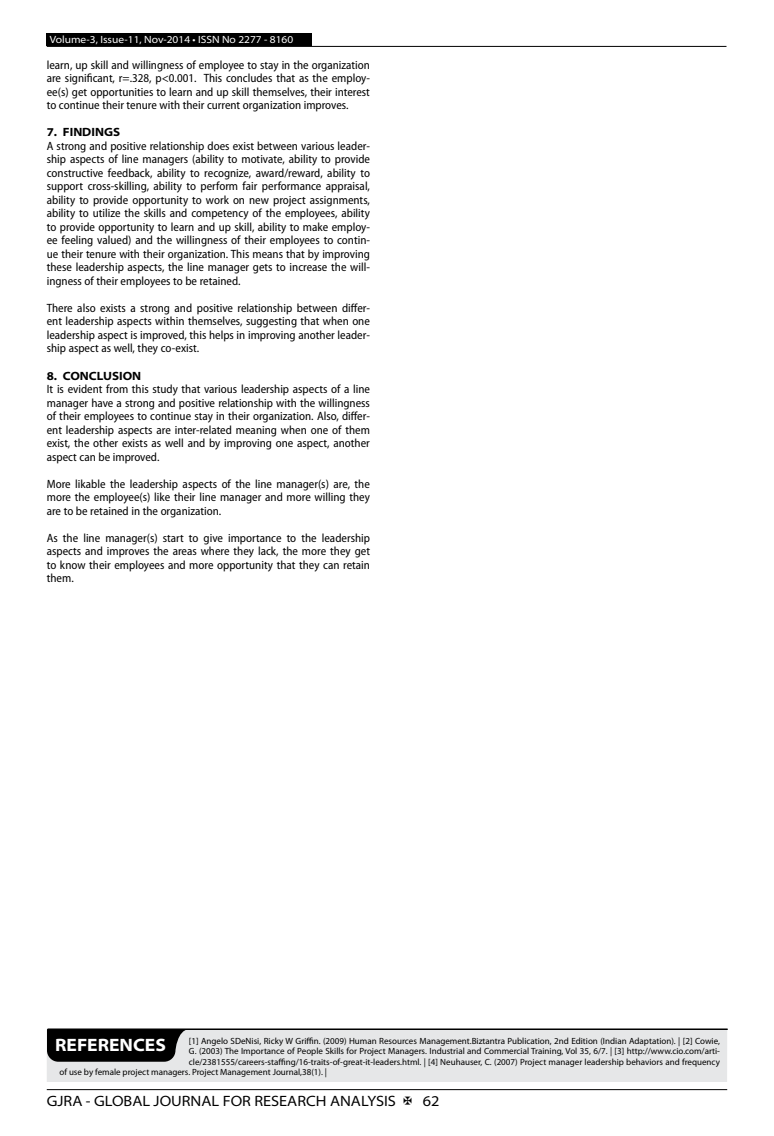
<style>
.page{position:relative;width:774px;height:1136px;background:#fff}
.page>*{position:absolute;margin:0;border:0;box-sizing:border-box;transform-origin:0 0}
.t1{font:700 semi-expanded 18px "Myriad Pro";color:#fff}
.t2{font:semi-expanded 15px "Myriad Pro";color:#000}
.t3{font:semi-condensed 12px/13.5px "Myriad Pro";color:#000;text-align:justify}
.t4{font:700 semi-expanded 12px "Myriad Pro";color:#000}
.t5{font:semi-expanded 10.5px "Myriad Pro";color:#fff}
.t6{font:9px "Myriad Pro";color:#000}
</style>
<div class="page">
<hr style="left:47px;top:1089px;width:680px;height:1px;background:#000">
<div style="left:47px;top:33px;width:265px;height:13px;background:#000"></div>
<hr style="left:47px;top:46px;width:679px;height:1px;background:#000">
<div style="left:47px;top:1028px;width:680px;height:53px;background:#e6e7e8"></div>
<hr style="left:48px;top:1028px;width:679px;height:1px;background:#000">
<svg style="left:47px;top:1028px;width:142px;height:33px;background:#171717"></svg>
<p class="t5" style="left:50px;top:34px;width:245px">Volume-3, Issue-11, Nov-2014 • ISSN No 2277 - 8160</p>
<p class="t3" style="left:47px;top:58px;width:325px">learn, up skill and willingness of employee to stay in the organization are significant, r=.328, p&lt;0.001. This concludes that as the employ&shy;ee(s) get opportunities to learn and up skill themselves, their interest to continue their tenure with their current organization improves.</p>
<p class="t4" style="left:47px;top:125px;width:75px">7. FINDINGS</p>
<p class="t3" style="left:47px;top:139px;width:325px">A strong and positive relationship does exist between various leader&shy;ship aspects of line managers (ability to motivate, ability to provide constructive feedback, ability to recognize, award/reward, ability to support cross-skilling, ability to perform fair performance appraisal, ability to provide opportunity to work on new project assignments, ability to utilize the skills and competency of the employees, ability to provide opportunity to learn and up skill, ability to make employ&shy;ee feeling valued) and the willingness of their employees to contin&shy;ue their tenure with their organization. This means that by improving these leadership aspects, the line manager gets to increase the will&shy;ingness of their employees to be retained.</p>
<p class="t3" style="left:47px;top:301px;width:325px">There also exists a strong and positive relationship between differ&shy;ent leadership aspects within themselves, suggesting that when one leadership aspect is improved, this helps in improving another leader&shy;ship aspect as well, they co-exist.</p>
<p class="t4" style="left:47px;top:368px;width:96px">8. CONCLUSION</p>
<p class="t3" style="left:47px;top:382px;width:325px">It is evident from this study that various leadership aspects of a line manager have a strong and positive relationship with the willingness of their employees to continue stay in their organization. Also, differ&shy;ent leadership aspects are inter-related meaning when one of them exist, the other exists as well and by improving one aspect, another aspect can be improved.</p>
<p class="t3" style="left:47px;top:477px;width:325px">More likable the leadership aspects of the line manager(s) are, the more the employee(s) like their line manager and more willing they are to be retained in the organization.</p>
<p class="t3" style="left:47px;top:531px;width:325px">As the line manager(s) start to give importance to the leadership aspects and improves the areas where they lack, the more they get to know their employees and more opportunity that they can retain them.</p>
<h1 class="t1" style="left:55px;top:1034px;width:112px">REFERENCES</h1>
<p class="t6" style="left:189px;top:1035px;width:533px">[1] Angelo SDeNisi, Ricky W Griffin. (2009) Human Resources Management.Biztantra Publication, 2nd Edition (Indian Adaptation). | [2] Cowie,</p>
<p class="t6" style="left:189px;top:1046px;width:533px">G. (2003) The Importance of People Skills for Project Managers. Industrial and Commercial Training, Vol 35, 6/7. | [3] http://www.cio.com/arti-</p>
<p class="t6" style="left:189px;top:1056px;width:533px">cle/2381555/careers-staffing/16-traits-of-great-it-leaders.html. | [4] Neuhauser, C. (2007) Project manager leadership behaviors and frequency</p>
<p class="t6" style="left:60px;top:1067px;width:269px">of use by female project managers. Project Management Journal,38(1). |</p>
<p class="t2" style="left:47px;top:1092px;width:351px">GJRA - GLOBAL JOURNAL FOR RESEARCH ANALYSIS</p>
<p class="t2" style="left:423px;top:1092px;width:18px">62</p>
</div>
